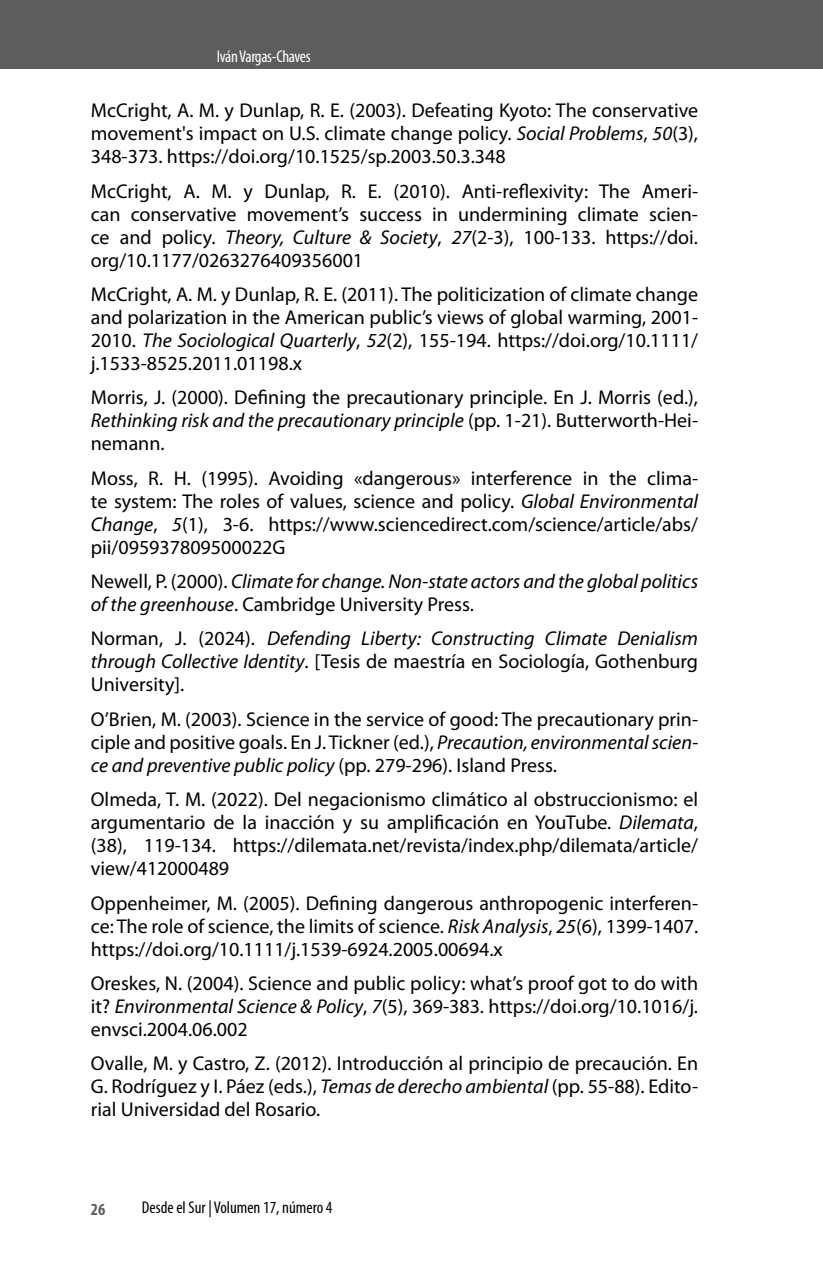
<style>
.page{position:relative;width:823px;height:1265px;background:#fff}
.page>*{position:absolute;margin:0;border:0;box-sizing:border-box;transform-origin:0 0}
.t1{font:20px/23px "Myriad Pro";color:#000;text-align:justify}
.t2{font:italic 20px/23px "Myriad Pro";color:#000}
.t3{font:condensed 17px "Myriad Pro";color:#000}
.t4{font:condensed 17px "Myriad Pro";letter-spacing:-.025em;color:#fff}
.t5{font:700 condensed 17px "Myriad Pro";color:#5c5d5f}
.s1{font-style:italic}
.s2{font-style:normal}
</style>
<div class="page">
<div style="left:0;top:0;width:822px;height:68px;background:#5c5d5f"></div>
<p class="t4" style="left:217px;top:46px;width:95px">Iván Vargas-Chaves</p>
<p class="t1" style="left:91px;top:99px;width:608px">McCright, A. M. y Dunlap, R. E. (2003). Defeating Kyoto: The conservative movement's impact on U.S. climate change policy. <span class="s1">Social Problems</span>, <span class="s1">50</span>(3), 348-373. https://doi.org/10.1525/sp.2003.50.3.348</p>
<p class="t1" style="left:91px;top:179px;width:608px">McCright, A. M. y Dunlap, R. E. (2010). Anti-reflexivity: The Ameri&shy;can conservative movement’s success in undermining climate scien&shy;ce and policy. <span class="s1">Theory, Culture &amp; Society</span>, <span class="s1">27</span>(2-3), 100-133. https://doi. org/10.1177/0263276409356001</p>
<p class="t1" style="left:91px;top:282px;width:608px">McCright, A. M. y Dunlap, R. E. (2011). The politicization of climate change and polarization in the American public’s views of global warming, 2001- 2010. <span class="s1">The Sociological Quarterly</span>, <span class="s1">52</span>(2), 155-194. https://doi.org/10.1111/ j.1533-8525.2011.01198.x</p>
<p class="t1" style="left:91px;top:386px;width:608px">Morris, J. (2000). Defining the precautionary principle. En J. Morris (ed.), <span class="s1">Rethinking risk and the precautionary principle</span> (pp. 1-21). Butterworth-Hei&shy;nemann.</p>
<p class="t1" style="left:91px;top:466px;width:608px">Moss, R. H. (1995). Avoiding «dangerous» interference in the clima&shy;te system: The roles of values, science and policy. <span class="s1">Global Environmental Change</span>, <span class="s1">5</span>(1), 3-6. https://www.sciencedirect.com/science/article/abs/ pii/095937809500022G</p>
<p class="t2" style="left:91px;top:569px;width:608px"><span class="s2">Newell, P. (2000).</span> Climate for change. Non-state actors and the global politics of the greenhouse<span class="s2">. Cambridge University Press.</span></p>
<p class="t2" style="left:91px;top:627px;width:608px;text-align:justify"><span class="s2">Norman, J. (2024).</span> Defending Liberty: Constructing Climate Denialism through Collective Identity<span class="s2">. [Tesis de maestría en Sociología, Gothenburg University].</span></p>
<p class="t1" style="left:91px;top:707px;width:608px">O’Brien, M. (2003). Science in the service of good: The precautionary prin&shy;ciple and positive goals. En J. Tickner (ed.), <span class="s1">Precaution, environmental scien&shy;ce and preventive public policy</span> (pp. 279-296). Island Press.</p>
<p class="t1" style="left:91px;top:787px;width:608px">Olmeda, T. M. (2022). Del negacionismo climático al obstruccionismo: el argumentario de la inacción y su amplificación en YouTube. <span class="s1">Dilemata</span>, (38), 119-134. https://dilemata.net/revista/index.php/dilemata/article/ view/412000489</p>
<p class="t1" style="left:91px;top:891px;width:608px">Oppenheimer, M. (2005). Defining dangerous anthropogenic interferen&shy;ce: The role of science, the limits of science. <span class="s1">Risk Analysis</span>, <span class="s1">25</span>(6), 1399-1407. https://doi.org/10.1111/j.1539-6924.2005.00694.x</p>
<p class="t1" style="left:91px;top:971px;width:608px">Oreskes, N. (2004). Science and public policy: what’s proof got to do with it? <span class="s1">Environmental Science &amp; Policy</span>, <span class="s1">7</span>(5), 369-383. https://doi.org/10.1016/j. envsci.2004.06.002</p>
<p class="t1" style="left:91px;top:1051px;width:608px">Ovalle, M. y Castro, Z. (2012). Introducción al principio de precaución. En G. Rodríguez y I. Páez (eds.), <span class="s1">Temas de derecho ambiental</span> (pp. 55-88). Edito&shy;rial Universidad del Rosario.</p>
<p class="t5" style="left:91px;top:1198px;width:16px">26</p>
<p class="t3" style="left:142px;top:1196px;width:192px">Desde el Sur | Volumen 17, número 4</p>
</div>
